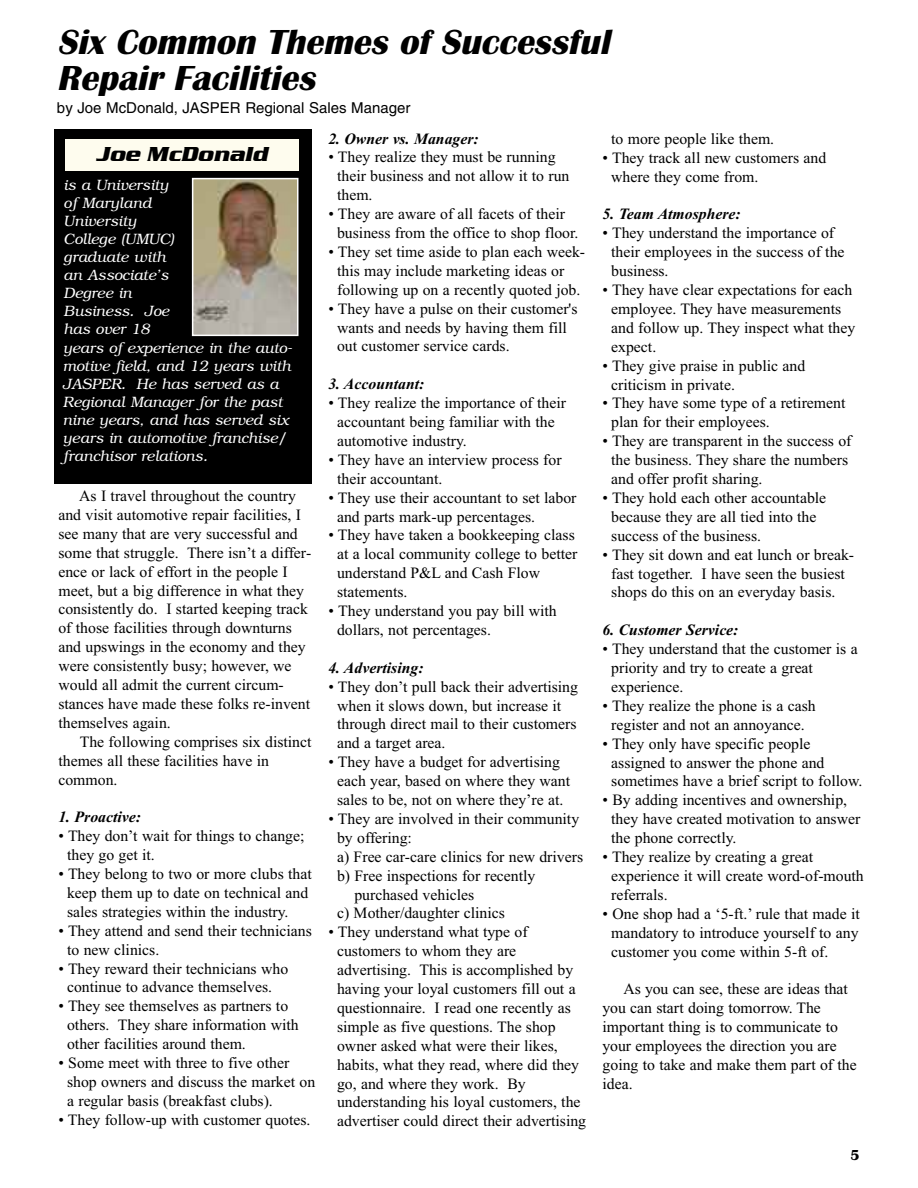
<style>
.page{position:relative;width:918px;height:1188px;background:#fff}
.page>*{position:absolute;margin:0;border:0;box-sizing:border-box;transform-origin:0 0}
.t1{font:italic 36px/36px "Britannic Bold DTC";color:#000}
.t2{font:italic 21px "Serpentine Bold DTC";color:#000}
.t3{font:15.75px/18.9px "Times New Roman";color:#000}
.t4{font:15.75px/18.9px "Times New Roman";color:#000}
.t5{font:italic 700 15.75px "Times New Roman";color:#000}
.t6{font:italic 300 15px/18px "Bookman";color:#fff}
.t7{font:15px "Helvetica";color:#000}
.t8{font:15px "Britannic Bold DTC";color:#000}
</style>
<div class="page">
<div style="left:54px;top:130px;width:258px;height:354px;background:#000"></div>
<div style="left:65px;top:140px;width:234px;height:31px;background:#fefcee"></div>
<img style="left:195px;top:181px;width:100px;height:152px">
<div style="left:192px;top:178px;width:106px;height:158px;border:2px solid #fff"></div>
<h1 class="t1" style="left:57px;top:24px;width:559px">Six Common Themes of Successful<br>Repair Facilities</h1>
<p class="t7" style="left:57px;top:102px;width:355px">by Joe McDonald, JASPER Regional Sales Manager</p>
<h2 class="t2" style="left:96px;top:141px;width:173px">Joe McDonald</h2>
<p class="t6" style="left:64px;top:176px;width:112px">is a University of Maryland<br>University<br>College (UMUC) graduate with an Associate’s<br>Degree in<br>Business. Joe has over 18</p>
<p class="t6" style="left:63px;top:339px;width:230px">years of experience in the auto&shy;motive field, and 12 years with<br>JASPER. He has served as a<br>Regional Manager for the past nine years, and has served six years in automotive franchise/ franchisor relations.</p>
<p class="t3" style="left:58px;top:486px;width:254px;text-indent:21px">As I travel throughout the country and visit automotive repair facilities, I see many that are very successful and some that struggle. There isn’t a differ&shy;ence or lack of effort in the people I meet, but a big difference in what they consistently do. I started keeping track of those facilities through downturns and upswings in the economy and they were consistently busy; however, we would all admit the current circum&shy;stances have made these folks re-invent themselves again.</p>
<p class="t3" style="left:58px;top:732px;width:255px;text-indent:21px">The following comprises six distinct themes all these facilities have in common.</p>
<p class="t5" style="left:58px;top:808px;width:84px">1. Proactive:</p>
<p class="t3" style="left:67px;top:826px;width:239px;text-indent:-9px">• They don’t wait for things to change; they go get it.</p>
<p class="t3" style="left:67px;top:864px;width:246px;text-indent:-9px">• They belong to two or more clubs that keep them up to date on technical and sales strategies within the industry.</p>
<p class="t3" style="left:67px;top:921px;width:246px;text-indent:-9px">• They attend and send their technicians to new clinics.</p>
<p class="t3" style="left:58px;top:959px;width:231px;text-align:center">• They reward their technicians who continue to advance themselves.</p>
<p class="t3" style="left:67px;top:996px;width:233px;text-indent:-9px">• They see themselves as partners to others. They share information with other facilities around them.</p>
<p class="t3" style="left:67px;top:1053px;width:250px;text-indent:-9px">• Some meet with three to five other shop owners and discuss the market on a regular basis (breakfast clubs).</p>
<p class="t3" style="left:58px;top:1110px;width:254px">• They follow-up with customer quotes.</p>
<p class="t5" style="left:328px;top:129px;width:152px">2. Owner vs. Manager:</p>
<p class="t3" style="left:337px;top:148px;width:234px;text-indent:-9px">• They realize they must be running their business and not allow it to run them.</p>
<p class="t3" style="left:337px;top:204px;width:243px;text-indent:-9px">• They are aware of all facets of their business from the office to shop floor.</p>
<p class="t3" style="left:337px;top:242px;width:250px;text-indent:-9px">• They set time aside to plan each week&shy;this may include marketing ideas or following up on a recently quoted job.</p>
<p class="t3" style="left:337px;top:299px;width:242px;text-indent:-9px">• They have a pulse on their customer's wants and needs by having them fill out customer service cards.</p>
<p class="t5" style="left:328px;top:375px;width:98px">3. Accountant:</p>
<p class="t3" style="left:337px;top:393px;width:230px;text-indent:-9px">• They realize the importance of their accountant being familiar with the automotive industry.</p>
<p class="t3" style="left:337px;top:450px;width:226px;text-indent:-9px">• They have an interview process for their accountant.</p>
<p class="t3" style="left:337px;top:488px;width:241px;text-indent:-9px">• They use their accountant to set labor and parts mark-up percentages.</p>
<p class="t3" style="left:337px;top:526px;width:242px;text-indent:-9px">• They have taken a bookkeeping class at a local community college to better understand P&amp;L and Cash Flow statements.</p>
<p class="t3" style="left:337px;top:601px;width:221px;text-indent:-9px">• They understand you pay bill with dollars, not percentages.</p>
<p class="t5" style="left:328px;top:658px;width:97px">4. Advertising:</p>
<p class="t3" style="left:337px;top:677px;width:242px;text-indent:-9px">• They don’t pull back their advertising when it slows down, but increase it through direct mail to their customers and a target area.</p>
<p class="t3" style="left:337px;top:752px;width:235px;text-indent:-9px">• They have a budget for advertising each year, based on where they want sales to be, not on where they’re at.</p>
<p class="t3" style="left:328px;top:809px;width:252px">• They are involved in their community</p>
<p class="t3" style="left:337px;top:828px;width:76px">by offering:</p>
<p class="t3" style="left:337px;top:847px;width:248px">a) Free car-care clinics for new drivers</p>
<p class="t3" style="left:337px;top:866px;width:200px">b) Free inspections for recently</p>
<p class="t3" style="left:354px;top:885px;width:121px">purchased vehicles</p>
<p class="t3" style="left:337px;top:904px;width:169px">c) Mother/daughter clinics</p>
<p class="t3" style="left:337px;top:922px;width:251px;text-indent:-9px">• They understand what type of customers to whom they are advertising. This is accomplished by having your loyal customers fill out a questionnaire. I read one recently as simple as five questions. The shop owner asked what were their likes, habits, what they read, where did they go, and where they work. By understanding his loyal customers, the advertiser could direct their advertising</p>
<p class="t3" style="left:611px;top:129px;width:164px">to more people like them.</p>
<p class="t3" style="left:611px;top:148px;width:216px;text-indent:-9px">• They track all new customers and where they come from.</p>
<p class="t5" style="left:603px;top:205px;width:140px">5. Team Atmosphere:</p>
<p class="t3" style="left:611px;top:223px;width:235px;text-indent:-9px">• They understand the importance of their employees in the success of the business.</p>
<p class="t3" style="left:611px;top:280px;width:245px;text-indent:-9px">• They have clear expectations for each employee. They have measurements and follow up. They inspect what they expect.</p>
<p class="t3" style="left:611px;top:356px;width:195px;text-indent:-9px">• They give praise in public and criticism in private.</p>
<p class="t3" style="left:611px;top:394px;width:236px;text-indent:-9px">• They have some type of a retirement plan for their employees.</p>
<p class="t3" style="left:611px;top:431px;width:242px;text-indent:-9px">• They are transparent in the success of the business. They share the numbers and offer profit sharing.</p>
<p class="t3" style="left:611px;top:488px;width:217px;text-indent:-9px">• They hold each other accountable because they are all tied into the success of the business.</p>
<p class="t3" style="left:611px;top:545px;width:244px;text-indent:-9px">• They sit down and eat lunch or break&shy;fast together. I have seen the busiest shops do this on an everyday basis.</p>
<p class="t5" style="left:603px;top:621px;width:137px">6. Customer Service:</p>
<p class="t3" style="left:611px;top:639px;width:248px;text-indent:-9px">• They understand that the customer is a priority and try to create a great experience.</p>
<p class="t3" style="left:603px;top:696px;width:215px;text-align:center">• They realize the phone is a cash register and not an annoyance.</p>
<p class="t3" style="left:611px;top:734px;width:253px;text-indent:-9px">• They only have specific people assigned to answer the phone and sometimes have a brief script to follow.</p>
<p class="t3" style="left:611px;top:790px;width:251px;text-indent:-9px">• By adding incentives and ownership, they have created motivation to answer the phone correctly.</p>
<p class="t3" style="left:611px;top:847px;width:254px;text-indent:-9px">• They realize by creating a great experience it will create word-of-mouth referrals.</p>
<p class="t3" style="left:611px;top:904px;width:250px;text-align:justify;text-indent:-9px">• One shop had a ‘5-ft.’ rule that made it mandatory to introduce yourself to any customer you come within 5-ft of.</p>
<p class="t4" style="left:603px;top:981px;width:256px;text-indent:21px">As you can see, these are ideas that you can start doing tomorrow. The important thing is to communicate to your employees the direction you are going to take and make them part of the idea.</p>
<p class="t8" style="left:850px;top:1146px;width:11px">5</p>
</div>
